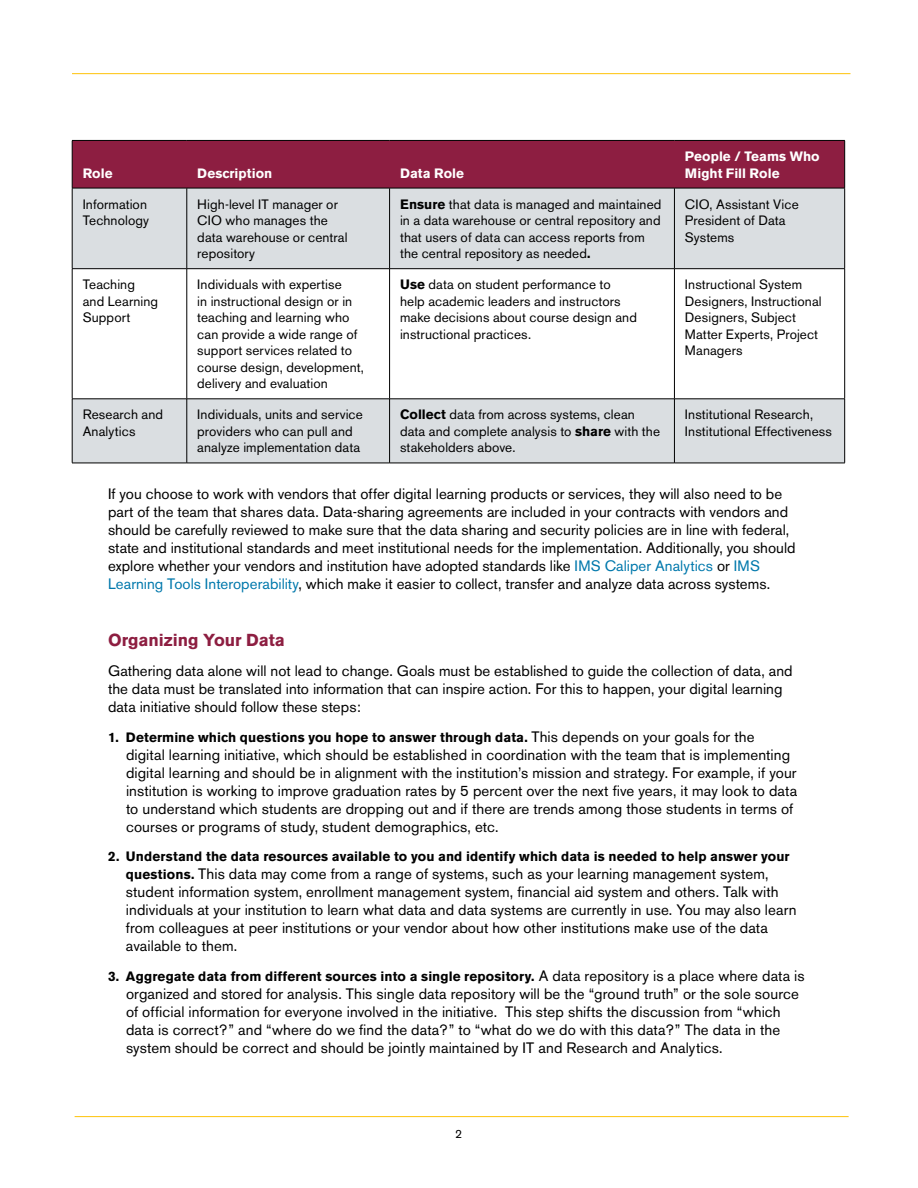
<style>
.page{position:relative;width:918px;height:1188px;background:#fff}
.page>*{position:absolute;margin:0;border:0;box-sizing:border-box;transform-origin:0 0}
.t1{font:700 17.25px "Akzidenz Grotesk BE";letter-spacing:-.01em;color:#8d1e41}
.t2{font:15px/18px "Akzidenz Grotesk BE";letter-spacing:.005em;color:#000}
.t3{font:13.5px/16.5px "Akzidenz Grotesk BE";letter-spacing:.01em;color:#000}
.t4{font:700 13.5px "Akzidenz Grotesk BE";letter-spacing:.01em;color:#000}
.t5{font:700 13.5px/16.5px "Akzidenz Grotesk BE";letter-spacing:.005em;color:#fff}
.t6{font:12px "Akzidenz Grotesk BE";color:#000}
.s1{font-weight:700}
.s2{color:#0078ac}
.s3{font-weight:400;font-size:15px}
.s4{font-weight:700;font-size:13.5px}
</style>
<div class="page">
<hr style="left:72px;top:73px;width:778px;height:1px;background:#fec924">
<hr style="left:75px;top:1116px;width:774px;height:1px;background:#fec924">
<div style="left:73px;top:141px;width:771px;height:47px;background:#8d1e41"></div>
<svg style="left:73px;top:189px;width:771px;height:274px;fill:#dadee1"></svg>
<hr style="left:72px;top:140px;width:115px;height:1px;background:#000">
<hr style="left:72px;top:141px;width:1px;height:47px;background:#000">
<hr style="left:187px;top:140px;width:203px;height:1px;background:#000">
<hr style="left:390px;top:140px;width:284px;height:1px;background:#000">
<hr style="left:674px;top:140px;width:171px;height:1px;background:#000">
<hr style="left:844px;top:141px;width:1px;height:47px;background:#000">
<hr style="left:72px;top:188px;width:115px;height:1px;background:#000">
<hr style="left:187px;top:188px;width:203px;height:1px;background:#000">
<hr style="left:390px;top:188px;width:284px;height:1px;background:#000">
<hr style="left:674px;top:188px;width:171px;height:1px;background:#000">
<hr style="left:72px;top:188px;width:1px;height:80px;background:#000">
<hr style="left:187px;top:188px;width:1px;height:80px;background:#000">
<hr style="left:389px;top:188px;width:1px;height:80px;background:#000">
<hr style="left:674px;top:188px;width:1px;height:80px;background:#000">
<hr style="left:844px;top:188px;width:1px;height:80px;background:#000">
<hr style="left:72px;top:268px;width:115px;height:1px;background:#000">
<hr style="left:72px;top:269px;width:1px;height:130px;background:#000">
<hr style="left:187px;top:268px;width:203px;height:1px;background:#000">
<hr style="left:187px;top:269px;width:1px;height:130px;background:#000">
<hr style="left:390px;top:268px;width:284px;height:1px;background:#000">
<hr style="left:389px;top:269px;width:1px;height:130px;background:#000">
<hr style="left:674px;top:268px;width:171px;height:1px;background:#000">
<hr style="left:674px;top:269px;width:1px;height:130px;background:#000">
<hr style="left:844px;top:269px;width:1px;height:130px;background:#000">
<hr style="left:72px;top:399px;width:115px;height:1px;background:#000">
<hr style="left:72px;top:399px;width:1px;height:64px;background:#000">
<hr style="left:187px;top:399px;width:203px;height:1px;background:#000">
<hr style="left:187px;top:399px;width:1px;height:64px;background:#000">
<hr style="left:390px;top:399px;width:284px;height:1px;background:#000">
<hr style="left:389px;top:399px;width:1px;height:64px;background:#000">
<hr style="left:674px;top:399px;width:171px;height:1px;background:#000">
<hr style="left:674px;top:399px;width:1px;height:64px;background:#000">
<hr style="left:844px;top:399px;width:1px;height:64px;background:#000">
<hr style="left:72px;top:463px;width:115px;height:1px;background:#000">
<hr style="left:187px;top:463px;width:203px;height:1px;background:#000">
<hr style="left:390px;top:463px;width:284px;height:1px;background:#000">
<hr style="left:674px;top:463px;width:171px;height:1px;background:#000">
<p class="t5" style="left:83px;top:165px;width:31px">Role</p>
<p class="t5" style="left:197px;top:165px;width:76px">Description</p>
<p class="t5" style="left:400px;top:165px;width:65px">Data Role</p>
<p class="t5" style="left:685px;top:148px;width:136px">People / Teams Who<br>Might Fill Role</p>
<p class="t3" style="left:83px;top:196px;width:68px">Information<br>Technology</p>
<p class="t3" style="left:197px;top:196px;width:152px">High-level IT manager or<br>CIO who manages the data warehouse or central repository</p>
<p class="t3" style="left:400px;top:196px;width:263px"><span class="s1">Ensure</span> that data is managed and maintained in a data warehouse or central repository and that users of data can access reports from the central repository as needed<span class="s1">.</span></p>
<p class="t3" style="left:685px;top:196px;width:115px">CIO, Assistant Vice<br>President of Data<br>Systems</p>
<p class="t3" style="left:83px;top:276px;width:77px">Teaching and Learning<br>Support</p>
<p class="t3" style="left:197px;top:276px;width:168px">Individuals with expertise<br>in instructional design or in teaching and learning who can provide a wide range of support services related to course design, development, delivery and evaluation</p>
<p class="t3" style="left:400px;top:276px;width:238px"><span class="s1">Use</span> data on student performance to help academic leaders and instructors make decisions about course design and instructional practices.</p>
<p class="t3" style="left:685px;top:276px;width:138px">Instructional System<br>Designers, Instructional<br>Designers, Subject<br>Matter Experts, Project<br>Managers</p>
<p class="t3" style="left:83px;top:406px;width:82px">Research and<br>Analytics</p>
<p class="t3" style="left:197px;top:406px;width:167px">Individuals, units and service providers who can pull and analyze implementation data</p>
<p class="t3" style="left:400px;top:406px;width:262px"><span class="s1">Collect</span> data from across systems, clean data and complete analysis to <span class="s1">share</span> with the stakeholders above.</p>
<p class="t3" style="left:685px;top:406px;width:149px">Institutional Research,<br>Institutional Effectiveness</p>
<p class="t2" style="left:108px;top:485px;width:689px">If you choose to work with vendors that offer digital learning products or services, they will also need to be part of the team that shares data. Data-sharing agreements are included in your contracts with vendors and should be carefully reviewed to make sure that the data sharing and security policies are in line with federal, state and institutional standards and meet institutional needs for the implementation. Additionally, you should explore whether your vendors and institution have adopted standards like <span class="s2">IMS Caliper Analytics</span> or <span class="s2">IMS Learning Tools Interoperability</span>, which make it easier to collect, transfer and analyze data across systems.</p>
<p class="t1" style="left:108px;top:630px;width:178px">Organizing Your Data</p>
<p class="t2" style="left:108px;top:662px;width:686px">Gathering data alone will not lead to change. Goals must be established to guide the collection of data, and the data must be translated into information that can inspire action. For this to happen, your digital learning data initiative should follow these steps:</p>
<p class="t4" style="left:108px;top:730px;width:648px">1. Determine which questions you hope to answer through data. <span class="s3">This depends on your goals for the</span></p>
<p class="t2" style="left:126px;top:746px;width:673px">digital learning initiative, which should be established in coordination with the team that is implementing digital learning and should be in alignment with the institution’s mission and strategy. For example, if your institution is working to improve graduation rates by 5 percent over the next five years, it may look to data to understand which students are dropping out and if there are trends among those students in terms of courses or programs of study, student demographics, etc.</p>
<p class="t4" style="left:108px;top:848px;width:683px">2. Understand the data resources available to you and identify which data is needed to help answer your</p>
<p class="t2" style="left:126px;top:864px;width:672px"><span class="s4">questions.</span> This data may come from a range of systems, such as your learning management system, student information system, enrollment management system, financial aid system and others. Talk with individuals at your institution to learn what data and data systems are currently in use. You may also learn from colleagues at peer institutions or your vendor about how other institutions make use of the data available to them.</p>
<p class="t4" style="left:108px;top:968px;width:698px">3. Aggregate data from different sources into a single repository. <span class="s3">A data repository is a place where data is</span></p>
<p class="t2" style="left:126px;top:984px;width:674px">organized and stored for analysis. This single data repository will be the “ground truth” or the sole source of official information for everyone involved in the initiative. This step shifts the discussion from “which data is correct?” and “where do we find the data?” to “what do we do with this data?” The data in the system should be correct and should be jointly maintained by IT and Research and Analytics.</p>
<p class="t6" style="left:455px;top:1127px;width:8px">2</p>
</div>
